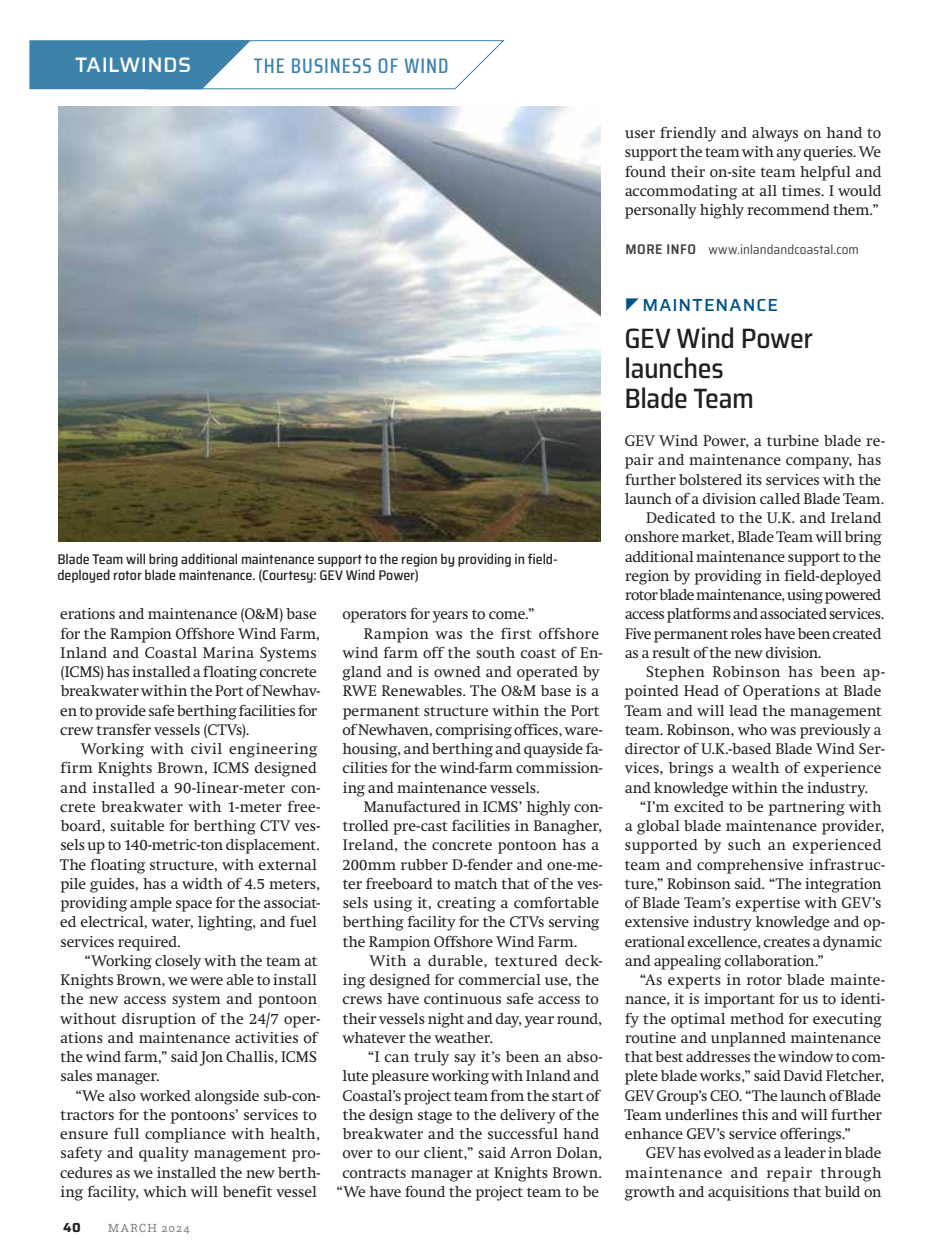
<style>
.page{position:relative;width:945px;height:1260px;background:#fff}
.page>*{position:absolute;margin:0;border:0;box-sizing:border-box;transform-origin:0 0}
.t1{font:500 semi-condensed 28px/29.8px "Saira";letter-spacing:-.015em;color:#231f20}
.t2{font:500 21px "Saira Condensed";letter-spacing:.05em;color:#3d82ab}
.t3{font:500 21px "Saira";letter-spacing:.015em;color:#fff}
.t4{font:500 17.5px "Saira";letter-spacing:.07em;color:#005387}
.t5{font:15.05px/19.2px "Swift";color:#231f20}
.t6{font:15.05px "Swift";letter-spacing:-.02em;color:#231f20}
.t7{font:15.05px "Swift";letter-spacing:.03em;color:#231f20}
.t8{font:15.05px "Swift";letter-spacing:-.03em;color:#231f20}
.t9{font:15.05px "Swift";letter-spacing:-.035em;color:#231f20}
.t10{font:15.05px "Swift";letter-spacing:.02em;color:#231f20}
.t11{font:15.05px "Swift";letter-spacing:.05em;color:#231f20}
.t12{font:15.05px "Swift";letter-spacing:.035em;color:#231f20}
.t13{font:500 semi-condensed 14px/15.8px "Saira";letter-spacing:-.005em;color:#231f20}
.t14{font:semi-condensed 13.12px "Saira";letter-spacing:.005em;color:#414042}
.t15{font:700 13.12px "Saira";color:#231f20}
.t16{font:12.25px "Questa Slab";letter-spacing:.07em;color:#808285}
.s1{font-weight:600;font-size:14px}
</style>
<div class="page">
<img style="left:58px;top:107px;width:543px;height:435px">
<svg style="left:29px;top:40px;width:476px;height:50px"></svg>
<h2 class="t3" style="left:75px;top:49px;width:118px">TAILWINDS</h2>
<h2 class="t2" style="left:254px;top:50px;width:196px">THE BUSINESS OF WIND</h2>
<p class="t13" style="left:57px;top:551px;width:502px">Blade Team will bring additional maintenance support to the region by providing in field&shy;deployed rotor blade maintenance. (Courtesy: GEV Wind Power)</p>
<p class="t5" style="left:60px;top:605px;width:262px">erations and maintenance (O&amp;M) base for the Rampion Offshore Wind Farm, Inland and Coastal Marina Systems (ICMS) has installed a floating concrete breakwater within the Port of Newhav&shy;en to provide safe berthing facilities for crew transfer vessels (CTVs).</p>
<p class="t5" style="left:60px;top:739px;width:262px;text-indent:21px">Working with civil engineering firm Knights Brown, ICMS designed and installed a 90-linear-meter con&shy;crete breakwater with 1-meter free&shy;board, suitable for berthing CTV ves&shy;sels up to 140-metric-ton displacement.<br>The floating structure, with external pile guides, has a width of 4.5 meters, providing ample space for the associat&shy;ed electrical, water, lighting, and fuel services required.</p>
<p class="t5" style="left:60px;top:951px;width:261px;text-indent:24px">“Working closely with the team at Knights Brown, we were able to install the new access system and pontoon without disruption of the 24/7 oper&shy;ations and maintenance activities of the wind farm,” said Jon Challis, ICMS sales manager.</p>
<p class="t5" style="left:60px;top:1086px;width:262px;text-indent:15px">“We also worked alongside sub-con&shy;tractors for the pontoons’ services to ensure full compliance with health, safety and quality management pro&shy;cedures as we installed the new berth&shy;ing facility, which will benefit vessel</p>
<p class="t15" style="left:63px;top:1218px;width:19px">40</p>
<p class="t16" style="left:108px;top:1220px;width:84px">MARCH 2024</p>
<p class="t5" style="left:342px;top:605px;width:194px">operators for years to come.”</p>
<p class="t12" style="left:364px;top:625px;width:237px">Rampion was the first offshore</p>
<p class="t5" style="left:343px;top:643px;width:261px">wind farm off the south coast of En-</p>
<p class="t5" style="left:343px;top:662px;width:258px">gland and is owned and operated by</p>
<p class="t5" style="left:343px;top:682px;width:258px">RWE Renewables. The O&amp;M base is a</p>
<p class="t5" style="left:343px;top:701px;width:258px">permanent structure within the Port</p>
<p class="t5" style="left:342px;top:720px;width:262px">of Newhaven, comprising offices, ware-</p>
<p class="t5" style="left:343px;top:739px;width:261px">housing, and berthing and quayside fa-</p>
<p class="t5" style="left:342px;top:759px;width:262px">cilities for the wind-farm commission-</p>
<p class="t5" style="left:343px;top:778px;width:199px">ing and maintenance vessels.</p>
<p class="t5" style="left:364px;top:797px;width:240px">Manufactured in ICMS’ highly con-</p>
<p class="t5" style="left:343px;top:816px;width:261px">trolled pre-cast facilities in Banagher,</p>
<p class="t5" style="left:343px;top:836px;width:258px">Ireland, the concrete pontoon has a</p>
<p class="t5" style="left:342px;top:855px;width:262px">200mm rubber D-fender and one-me-</p>
<p class="t5" style="left:343px;top:874px;width:261px">ter freeboard to match that of the ves-</p>
<p class="t5" style="left:343px;top:893px;width:258px">sels using it, creating a comfortable</p>
<p class="t5" style="left:343px;top:913px;width:258px">berthing facility for the CTVs serving</p>
<p class="t5" style="left:343px;top:932px;width:236px">the Rampion Offshore Wind Farm.</p>
<p class="t7" style="left:370px;top:952px;width:234px">With a durable, textured deck-</p>
<p class="t5" style="left:343px;top:970px;width:258px">ing designed for commercial use, the</p>
<p class="t5" style="left:342px;top:990px;width:258px">crews have continuous safe access to</p>
<p class="t5" style="left:343px;top:1009px;width:261px">their vessels night and day, year round,</p>
<p class="t5" style="left:343px;top:1028px;width:152px">whatever the weather.</p>
<p class="t5" style="left:368px;top:1047px;width:236px">“I can truly say it’s been an abso-</p>
<p class="t5" style="left:343px;top:1067px;width:258px">lute pleasure working with Inland and</p>
<p class="t5" style="left:343px;top:1086px;width:258px">Coastal’s project team from the start of</p>
<p class="t5" style="left:343px;top:1105px;width:258px">the design stage to the delivery of the</p>
<p class="t5" style="left:343px;top:1124px;width:258px">breakwater and the successful hand</p>
<p class="t5" style="left:342px;top:1144px;width:262px">over to our client,” said Arron Dolan,</p>
<p class="t5" style="left:342px;top:1163px;width:261px">contracts manager at Knights Brown.</p>
<p class="t5" style="left:337px;top:1182px;width:264px">“We have found the project team to be</p>
<p class="t5" style="left:625px;top:123px;width:258px;text-align:justify">user friendly and always on hand to support the team with any queries. We found their on-site team helpful and accommodating at all times. I would personally highly recommend them.”</p>
<p class="t14" style="left:625px;top:239px;width:235px"><span class="s1">MORE INFO</span> www.inlandandcoastal.com</p>
<p class="t4" style="left:642px;top:292px;width:137px">MAINTENANCE</p>
<h1 class="t1" style="left:624px;top:323px;width:190px">GEV Wind Power launches<br>Blade Team</h1>
<p class="t5" style="left:625px;top:431px;width:261px">GEV Wind Power, a turbine blade re-</p>
<p class="t5" style="left:625px;top:451px;width:258px">pair and maintenance company, has</p>
<p class="t5" style="left:625px;top:470px;width:258px">further bolstered its services with the</p>
<p class="t5" style="left:625px;top:489px;width:261px">launch of a division called Blade Team.</p>
<p class="t5" style="left:646px;top:508px;width:237px">Dedicated to the U.K. and Ireland</p>
<p class="t5" style="left:625px;top:528px;width:258px">onshore market, Blade Team will bring</p>
<p class="t5" style="left:625px;top:547px;width:258px">additional maintenance support to the</p>
<p class="t5" style="left:625px;top:566px;width:258px">region by providing in field-deployed</p>
<p class="t9" style="left:625px;top:586px;width:258px">rotor blade maintenance, using powered</p>
<p class="t8" style="left:625px;top:605px;width:261px">access platforms and associated services.</p>
<p class="t6" style="left:625px;top:625px;width:258px">Five permanent roles have been created</p>
<p class="t6" style="left:625px;top:644px;width:198px">as a result of the new division.</p>
<p class="t7" style="left:646px;top:663px;width:240px">Stephen Robinson has been ap-</p>
<p class="t5" style="left:625px;top:682px;width:258px">pointed Head of Operations at Blade</p>
<p class="t5" style="left:625px;top:701px;width:259px">Team and will lead the management</p>
<p class="t5" style="left:625px;top:720px;width:258px">team. Robinson, who was previously a</p>
<p class="t5" style="left:625px;top:739px;width:262px">director of U.K.-based Blade Wind Ser-</p>
<p class="t5" style="left:625px;top:759px;width:258px">vices, brings a wealth of experience</p>
<p class="t5" style="left:625px;top:778px;width:245px">and knowledge within the industry.</p>
<p class="t5" style="left:640px;top:797px;width:243px">“I’m excited to be partnering with</p>
<p class="t5" style="left:625px;top:816px;width:261px">a global blade maintenance provider,</p>
<p class="t7" style="left:625px;top:836px;width:258px">supported by such an experienced</p>
<p class="t5" style="left:625px;top:855px;width:261px">team and comprehensive infrastruc-</p>
<p class="t5" style="left:625px;top:874px;width:258px">ture,” Robinson said. “The integration</p>
<p class="t5" style="left:625px;top:893px;width:258px">of Blade Team’s expertise with GEV’s</p>
<p class="t5" style="left:625px;top:913px;width:262px">extensive industry knowledge and op-</p>
<p class="t5" style="left:625px;top:932px;width:259px">erational excellence, creates a dynamic</p>
<p class="t5" style="left:625px;top:951px;width:201px">and appealing collaboration.”</p>
<p class="t10" style="left:640px;top:971px;width:246px">“As experts in rotor blade mainte-</p>
<p class="t5" style="left:625px;top:990px;width:261px">nance, it is important for us to identi-</p>
<p class="t5" style="left:625px;top:1009px;width:258px">fy the optimal method for executing</p>
<p class="t5" style="left:625px;top:1028px;width:258px">routine and unplanned maintenance</p>
<p class="t5" style="left:625px;top:1047px;width:261px">that best addresses the window to com-</p>
<p class="t5" style="left:625px;top:1067px;width:261px">plete blade works,” said David Fletcher,</p>
<p class="t6" style="left:625px;top:1087px;width:258px">GEV Group’s CEO. “The launch of Blade</p>
<p class="t5" style="left:625px;top:1105px;width:259px">Team underlines this and will further</p>
<p class="t5" style="left:625px;top:1124px;width:228px">enhance GEV’s service offerings.”</p>
<p class="t5" style="left:646px;top:1144px;width:237px">GEV has evolved as a leader in blade</p>
<p class="t11" style="left:625px;top:1164px;width:258px">maintenance and repair through</p>
<p class="t5" style="left:625px;top:1182px;width:258px">growth and acquisitions that build on</p>
</div>
